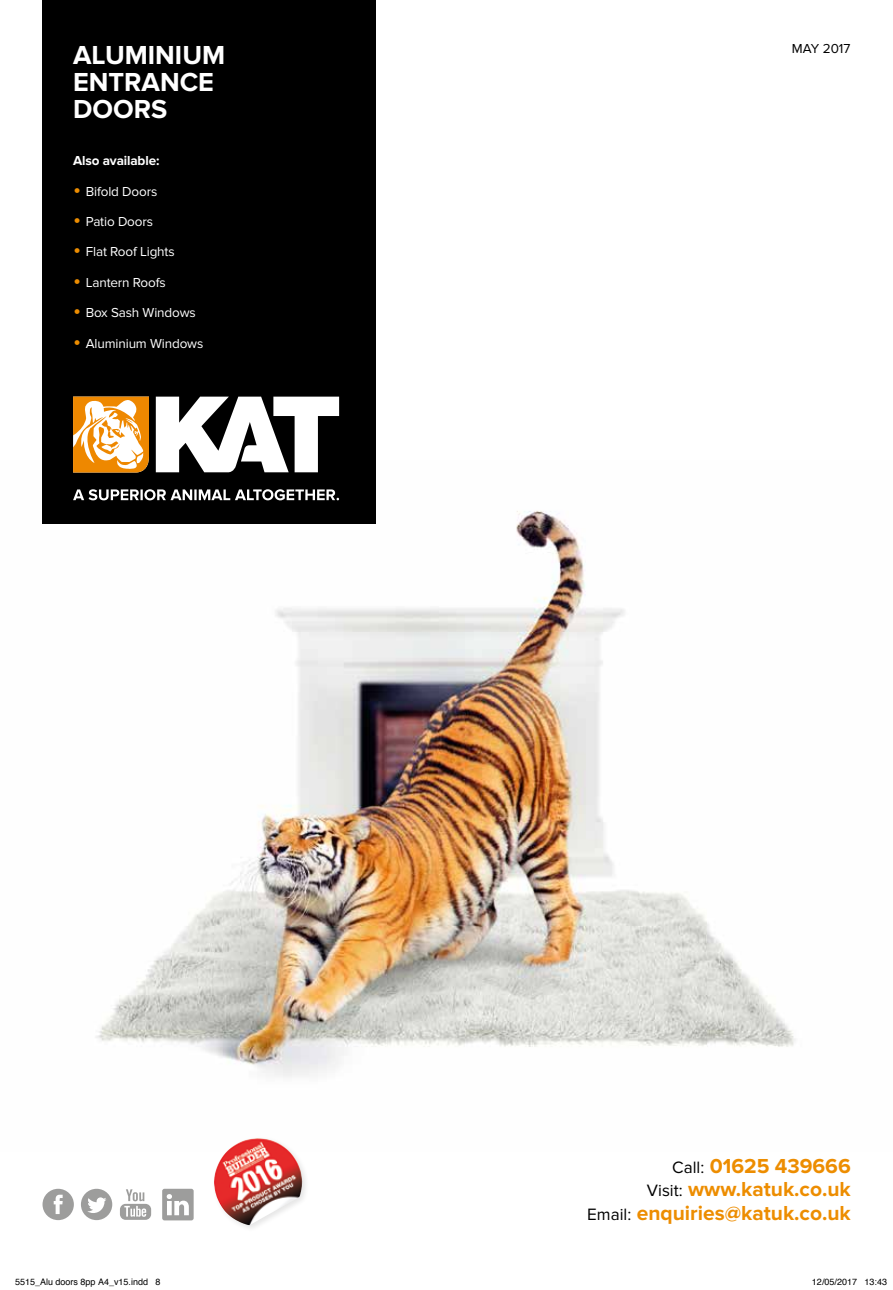
<style>
.page{position:relative;width:893px;height:1290px;background:#fff}
.page>*{position:absolute;margin:0;border:0;box-sizing:border-box;transform-origin:0 0}
.t1{font:700 27px/27px "Proxima Nova";color:#fff}
.t2{font:700 21px/23.7px "Proxima Nova";color:#ed8d00;text-align:right}
.t3{font:13.5px "Proxima Nova";letter-spacing:-.01em;color:#fff}
.t4{font:700 13.5px "Proxima Nova";letter-spacing:-.01em;color:#fff}
.t5{font:13.5px "Proxima Nova";color:#000}
.t6{font:9px "Helvetica";color:#000}
.s1{font-size:22.5px;color:#ed8d00}
.s2{font-weight:400;font-size:17.1px;color:#000}
</style>
<div class="page">
<img style="left:42px;top:461px;width:754px;height:616px">
<svg style="left:43px;top:1189px;width:31px;height:31px"></svg>
<svg style="left:120px;top:1189px;width:31px;height:31px"></svg>
<svg style="left:162px;top:1189px;width:32px;height:31px"></svg>
<svg style="left:81px;top:1189px;width:31px;height:31px"></svg>
<div style="left:43px;top:0;width:333px;height:523px;background:#000"></div>
<svg style="left:156px;top:397px;width:183px;height:75px"></svg>
<svg style="left:73px;top:397px;width:76px;height:75px"></svg>
<svg style="left:73px;top:489px;width:266px;height:11px"></svg>
<div style="left:212px;top:1136px;width:97px;height:96px;background:#000;opacity:.1"></div>
<img style="left:221px;top:1138px;width:36px;height:21px">
<h1 class="t1" style="left:73px;top:42px;width:154px">ALUMINIUM<br>ENTRANCE<br>DOORS</h1>
<p class="t4" style="left:73px;top:153px;width:88px">Also available:</p>
<p class="t3" style="left:73px;top:183px;width:86px"><span class="s1">•</span> Bifold Doors</p>
<p class="t3" style="left:73px;top:214px;width:82px"><span class="s1">•</span> Patio Doors</p>
<p class="t3" style="left:73px;top:244px;width:103px"><span class="s1">•</span> Flat Roof Lights</p>
<p class="t3" style="left:73px;top:275px;width:94px"><span class="s1">•</span> Lantern Roofs</p>
<p class="t3" style="left:73px;top:305px;width:124px"><span class="s1">•</span> Box Sash Windows</p>
<p class="t3" style="left:73px;top:335px;width:132px"><span class="s1">•</span> Aluminium Windows</p>
<p class="t5" style="left:792px;top:41px;width:60px">MAY 2017</p>
<h2 class="t2" style="left:587px;top:1154px;width:265px"><span class="s2">Call:</span> 01625 439666<br><span class="s2">Visit:</span> www.katuk.co.uk<br><span class="s2">Email:</span> enquiries@katuk.co.uk</h2>
<p class="t6" style="left:15px;top:1275px;width:147px">5515_Alu doors 8pp A4_v15.indd 8</p>
<p class="t6" style="left:812px;top:1275px;width:77px">12/05/2017 13:43</p>
</div>
